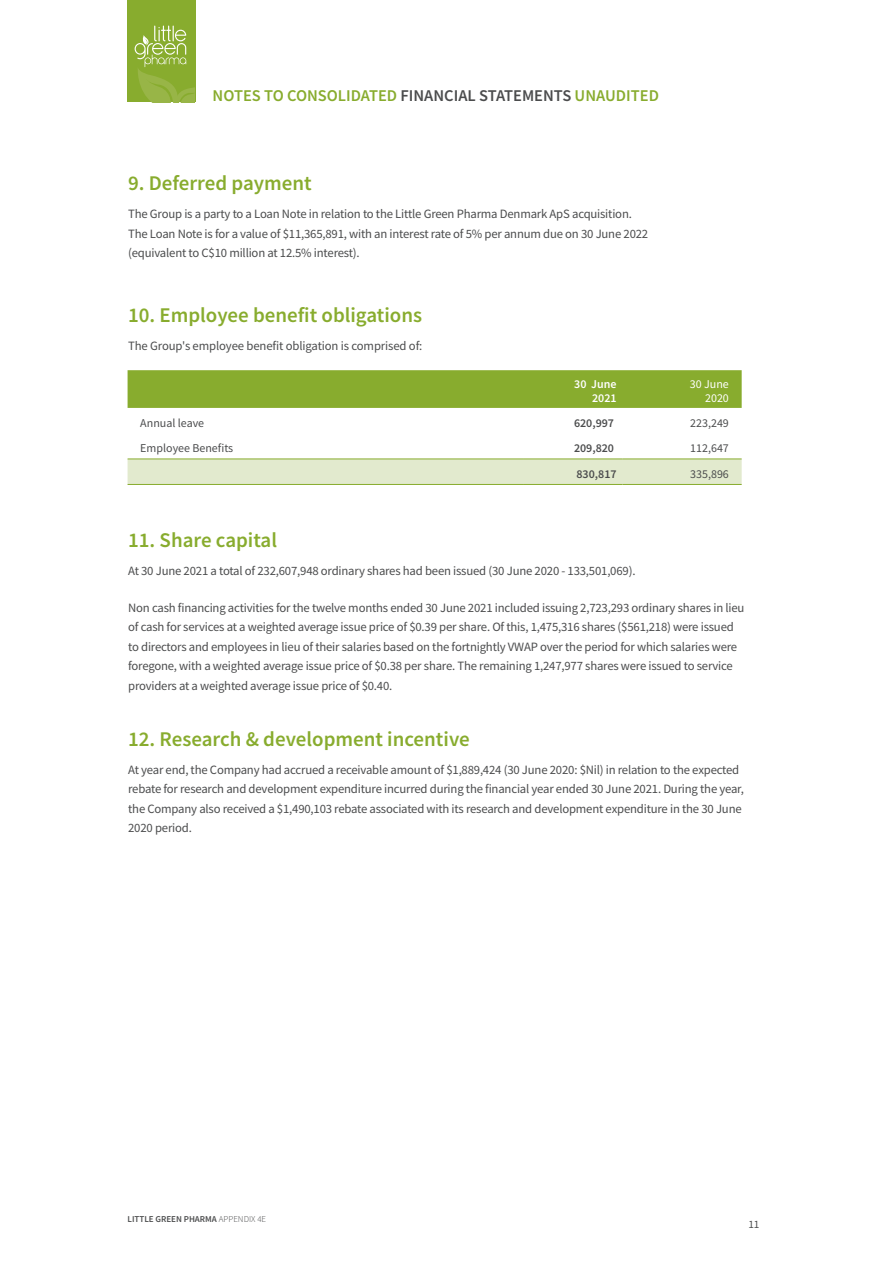
<style>
.page{position:relative;width:893px;height:1263px;background:#fff}
.page>*{position:absolute;margin:0;border:0;box-sizing:border-box;transform-origin:0 0}
.CONTENT{font:600 21px "Source Sans Pro";color:#88ac2e}
.t1{font:600 16.5px "Source Sans Pro";color:#88ac2e}
.CONTENT-2{font:12.75px/19.5px "Source Sans Pro";letter-spacing:-.015em;color:#4b4c4d}
.CONTENT-3{font:12px "Source Sans Pro";color:#4b4c4d}
.CONTENT-4{font:600 12px "Source Sans Pro";color:#4b4c4d}
.CONTENT-5{font:600 12px/13.5px "Source Sans Pro";color:#fff;text-align:right}
.CONTENT-6{font:12px/13.5px "Source Sans Pro";color:#fff;text-align:right}
.CONTENT-7{font:11.25px "Source Sans Pro";color:#4b4c4d}
.t2{font:600 9px "Source Sans Pro";color:#4b4c4d}
.s1{color:#4b4c4d}
.s2{font-family:"Source Sans Variable";font-weight:400}
</style>
<div class="page">
<div style="left:128px;top:0;width:68px;height:102px;background:#88ac2e"></div>
<svg style="left:135px;top:26px;width:59px;height:76px"></svg>
<div style="left:128px;top:370px;width:614px;height:38px;background:#88ac2e"></div>
<div style="left:128px;top:460px;width:614px;height:24px;background:#e2eace"></div>
<hr style="left:128px;top:459px;width:395px;height:1px;background:#88ac2e">
<hr style="left:523px;top:459px;width:100px;height:1px;background:#88ac2e">
<hr style="left:623px;top:459px;width:119px;height:1px;background:#88ac2e">
<hr style="left:128px;top:484px;width:395px;height:1px;background:#88ac2e">
<hr style="left:523px;top:484px;width:100px;height:1px;background:#88ac2e">
<hr style="left:623px;top:484px;width:119px;height:1px;background:#88ac2e">
<p class="t1" style="left:213px;top:84px;width:448px">NOTES TO CONSOLIDATED <span class="s1">FINANCIAL STATEMENTS</span> UNAUDITED</p>
<p class="CONTENT" style="left:128px;top:170px;width:185px">9. Deferred payment</p>
<p class="CONTENT-2" style="left:128px;top:204px;width:522px">The Group is a party to a Loan Note in relation to the Little Green Pharma Denmark ApS acquisition.<br>The Loan Note is for a value of $11,365,891, with an interest rate of 5% per annum due on 30 June 2022 (equivalent to C$10 million at 12.5% interest).</p>
<p class="CONTENT" style="left:128px;top:301px;width:296px">10. Employee benefit obligations</p>
<p class="CONTENT-2" style="left:128px;top:336px;width:296px">The Group's employee benefit obligation is comprised of:</p>
<p class="CONTENT-5" style="left:574px;top:378px;width:44px">30 June<br>2021</p>
<p class="CONTENT-6" style="left:690px;top:378px;width:41px">30 June<br>2020</p>
<p class="CONTENT-3" style="left:140px;top:415px;width:65px">Annual leave</p>
<p class="CONTENT-4" style="left:574px;top:415px;width:42px">620,997</p>
<p class="CONTENT-3" style="left:690px;top:415px;width:40px">223,249</p>
<p class="CONTENT-3" style="left:140px;top:441px;width:94px">Employee Benefits</p>
<p class="CONTENT-4" style="left:574px;top:440px;width:42px">209,820</p>
<p class="CONTENT-3" style="left:690px;top:441px;width:40px">112,647</p>
<p class="CONTENT-4" style="left:576px;top:466px;width:42px">830,817</p>
<p class="CONTENT-3" style="left:690px;top:466px;width:40px">335,896</p>
<p class="CONTENT" style="left:128px;top:527px;width:150px">11. Share capital</p>
<p class="CONTENT-2" style="left:128px;top:561px;width:509px">At 30 June 2021 a total of 232,607,948 ordinary shares had been issued (30 June 2020 - 133,501,069).</p>
<p class="CONTENT-2" style="left:128px;top:598px;width:618px">Non cash financing activities for the twelve months ended 30 June 2021 included issuing 2,723,293 ordinary shares in lieu of cash for services at a weighted average issue price of $0.39 per share. Of this, 1,475,316 shares ($561,218) were issued to directors and employees in lieu of their salaries based on the fortnightly VWAP over the period for which salaries were foregone, with a weighted average issue price of $0.38 per share. The remaining 1,247,977 shares were issued to service providers at a weighted average issue price of $0.40.</p>
<p class="CONTENT" style="left:128px;top:725px;width:343px">12. Research &amp; development incentive</p>
<p class="CONTENT-2" style="left:128px;top:760px;width:617px">At year end, the Company had accrued a receivable amount of $1,889,424 (30 June 2020: $Nil) in relation to the expected rebate for research and development expenditure incurred during the financial year ended 30 June 2021. During the year, the Company also received a $1,490,103 rebate associated with its research and development expenditure in the 30 June 2020 period.</p>
<p class="t2" style="left:128px;top:1213px;width:140px">LITTLE GREEN PHARMA <span class="s2">APPENDIX 4E</span></p>
<p class="CONTENT-7" style="left:748px;top:1217px;width:13px">11</p>
</div>
